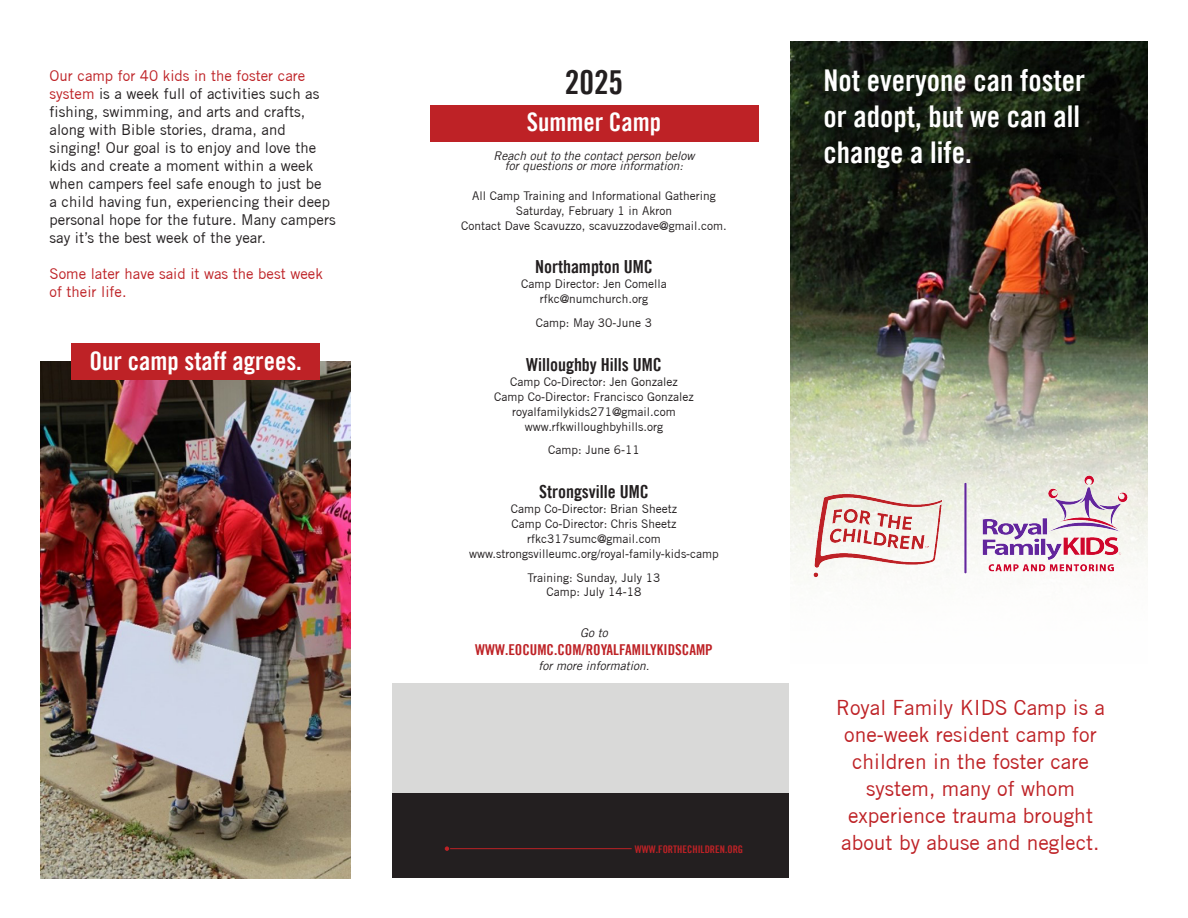
<style>
.page{position:relative;width:1188px;height:918px;background:#fff}
.page>*{position:absolute;margin:0;border:0;box-sizing:border-box;transform-origin:0 0}
.t1{font:33px "Trade Gothic Bold Cond Twenty";color:#231f20}
.t2{font:30px/36px "Trade Gothic Bold Cond Twenty";color:#fff}
.t3{font:25.5px "Trade Gothic Bold Cond Twenty";color:#fff}
.t4{font:21px/27px "Trade Gothic";color:#be2226;text-align:center}
.t5{font:18px "Trade Gothic Bold Cond Twenty";color:#231f20}
.t6{font:15px/18px "Trade Gothic";color:#231f20}
.t7{font:15px/18px "Trade Gothic";color:#be2226}
.t8{font:15px "Trade Gothic Bold Cond Twenty";color:#be2226}
.t9{font:12px/15px "Trade Gothic";color:#231f20;text-align:center}
.t10{font:italic 12px/10.5px "Trade Gothic LT";color:#231f20;text-align:center}
.t11{font:10.5px "Trade Gothic Bold Cond Twenty";color:#be2226}
.s1{color:#be2226}
</style>
<div class="page">
<div style="left:392px;top:684px;width:397px;height:109px;background:#d9d9d8"></div>
<div style="left:392px;top:793px;width:397px;height:85px;background:#231f20"></div>
<img style="left:790px;top:41px;width:358px;height:290px">
<img style="left:790px;top:331px;width:358px;height:237px">
<img style="left:40px;top:361px;width:311px;height:517px">
<div style="left:72px;top:344px;width:248px;height:36px;background:#be2226"></div>
<div style="left:430px;top:105px;width:328px;height:37px;background:#be2226"></div>
<img style="left:794px;top:457px;width:354px;height:121px">
<hr style="left:450px;top:848px;width:182px;height:1px;background:#be2226">
<svg style="left:445px;top:846px;width:4px;height:5px"></svg>
<p class="t6" style="left:50px;top:66px;width:288px"><span class="s1">Our camp for 40 kids in the foster care system</span> is a week full of activities such as fishing, swimming, and arts and crafts, along with Bible stories, drama, and singing! Our goal is to enjoy and love the kids and create a moment within a week when campers feel safe enough to just be<br>a child having fun, experiencing their deep personal hope for the future. Many campers say it’s the best week of the year.</p>
<p class="t7" style="left:50px;top:264px;width:275px">Some later have said it was the best week of their life.</p>
<h3 class="t3" style="left:90px;top:345px;width:214px">Our camp staff agrees.</h3>
<h1 class="t1" style="left:565px;top:62px;width:60px">2025</h1>
<h3 class="t3" style="left:527px;top:106px;width:136px">Summer Camp</h3>
<p class="t10" style="left:493px;top:150px;width:203px">Reach out to the contact person below for questions or more information:</p>
<p class="t9" style="left:461px;top:188px;width:267px">All Camp Training and Informational Gathering<br>Saturday, February 1 in Akron<br>Contact Dave Scavuzzo, scavuzzodave@gmail.com.</p>
<h3 class="t5" style="left:535px;top:256px;width:119px">Northampton UMC</h3>
<p class="t9" style="left:521px;top:276px;width:147px">Camp Director: Jen Comella rfkc@numchurch.org</p>
<p class="t9" style="left:536px;top:315px;width:118px">Camp: May 30-June 3</p>
<h3 class="t5" style="left:526px;top:353px;width:137px">Willoughby Hills UMC</h3>
<p class="t9" style="left:494px;top:374px;width:201px">Camp Co-Director: Jen Gonzalez Camp Co-Director: Francisco Gonzalez royalfamilykids271@gmail.com www.rfkwilloughbyhills.org</p>
<p class="t9" style="left:548px;top:442px;width:93px">Camp: June 6-11</p>
<h3 class="t5" style="left:539px;top:481px;width:111px">Strongsville UMC</h3>
<p class="t9" style="left:469px;top:501px;width:251px">Camp Co-Director: Brian Sheetz<br>Camp Co-Director: Chris Sheetz rfkc317sumc@gmail.com www.strongsvilleumc.org/royal-family-kids-camp</p>
<p class="t9" style="left:528px;top:570px;width:134px;line-height:14.4px">Training: Sunday, July 13<br>Camp: July 14-18</p>
<p class="t10" style="left:580px;top:627px;width:29px">Go to</p>
<p class="t8" style="left:475px;top:640px;width:239px">WWW.EOCUMC.COM/ROYALFAMILYKIDSCAMP</p>
<p class="t10" style="left:539px;top:660px;width:112px">for more information.</p>
<p class="t11" style="left:635px;top:843px;width:110px">WWW.FORTHECHILDREN.ORG</p>
<h2 class="t2" style="left:824px;top:62px;width:263px">Not everyone can foster or adopt, but we can all change a life.</h2>
<h3 class="t4" style="left:836px;top:693px;width:270px">Royal Family KIDS Camp is a one-week resident camp for children in the foster care system, many of whom experience trauma brought about by abuse and neglect.</h3>
</div>
